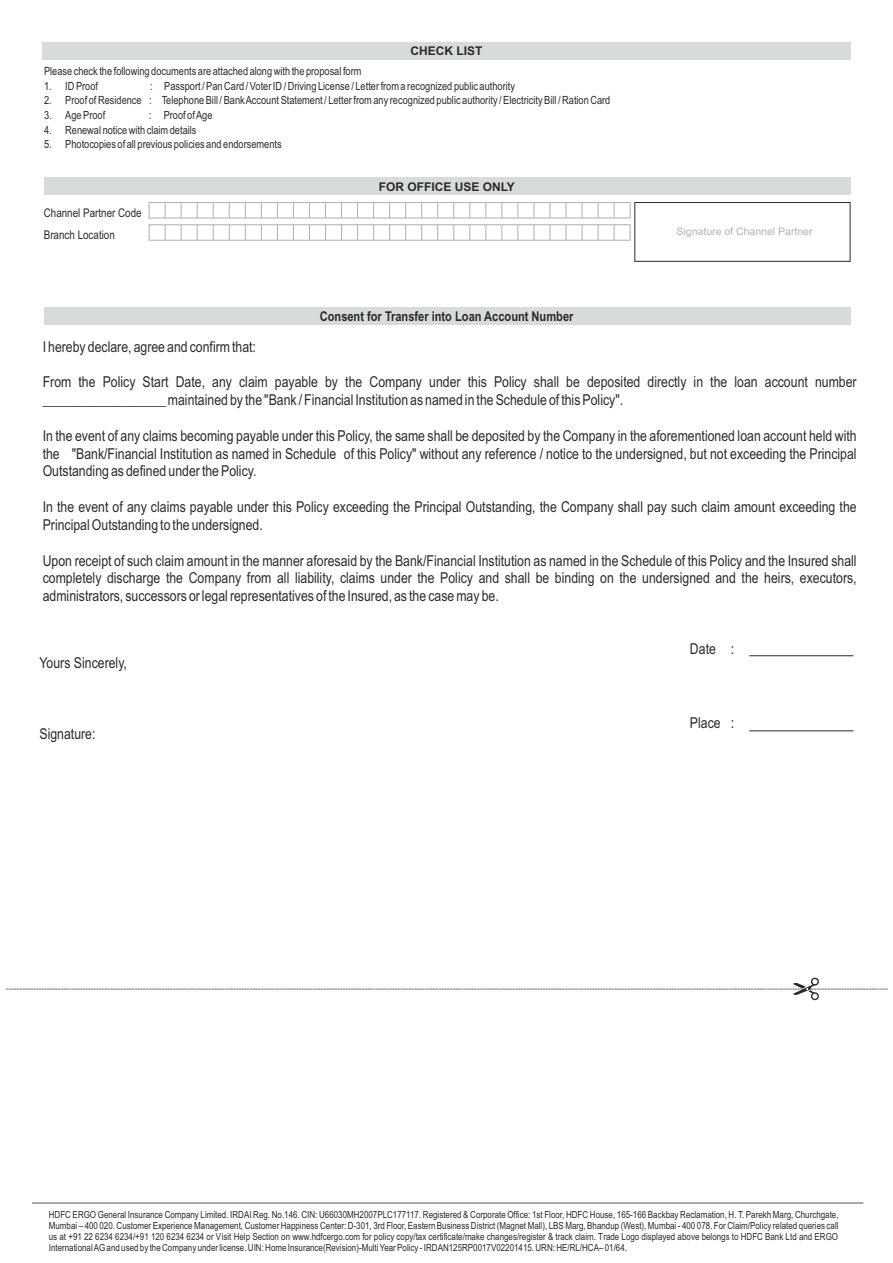
<style>
.page{position:relative;width:893px;height:1263px;background:#fff}
.page>*{position:absolute;margin:0;border:0;box-sizing:border-box;transform-origin:0 0}
.t1{font:15px/17.9px "Arial Narrow";color:#2b2a29}
.t2{font:700 13.5px "Arial Narrow";color:#2b2a29}
.t3{font:12px/22.2px "Arial Narrow";color:#2b2a29}
.t4{font:700 12px "Arial";color:#2b2a29}
.t5{font:11.25px "Arial Narrow";color:#2b2a29}
.t6{font:10.5px "Arial";color:#b2b3b3}
.t7{font:9.75px/11.1px "Arial Narrow";color:#2b2a29;text-align:justify}
.t8{font:7.5px "Arial";color:#2b2a29;scale:1.1 1}
</style>
<div class="page">
<div style="left:44px;top:178px;width:806px;height:17px;background:#d9dada"></div>
<div style="left:149px;top:202px;width:16px;height:17px;border:1px solid #b2b3b3"></div>
<div style="left:165px;top:202px;width:16px;height:17px;border:1px solid #b2b3b3"></div>
<div style="left:181px;top:202px;width:16px;height:17px;border:1px solid #b2b3b3"></div>
<div style="left:197px;top:202px;width:16px;height:17px;border:1px solid #b2b3b3"></div>
<div style="left:213px;top:202px;width:16px;height:17px;border:1px solid #b2b3b3"></div>
<div style="left:229px;top:202px;width:16px;height:17px;border:1px solid #b2b3b3"></div>
<div style="left:245px;top:202px;width:16px;height:17px;border:1px solid #b2b3b3"></div>
<div style="left:261px;top:202px;width:16px;height:17px;border:1px solid #b2b3b3"></div>
<div style="left:277px;top:202px;width:16px;height:17px;border:1px solid #b2b3b3"></div>
<div style="left:293px;top:202px;width:16px;height:17px;border:1px solid #b2b3b3"></div>
<div style="left:309px;top:202px;width:16px;height:17px;border:1px solid #b2b3b3"></div>
<div style="left:325px;top:202px;width:16px;height:17px;border:1px solid #b2b3b3"></div>
<div style="left:341px;top:202px;width:17px;height:17px;border:1px solid #b2b3b3"></div>
<div style="left:357px;top:202px;width:17px;height:17px;border:1px solid #b2b3b3"></div>
<div style="left:373px;top:202px;width:17px;height:17px;border:1px solid #b2b3b3"></div>
<div style="left:389px;top:202px;width:17px;height:17px;border:1px solid #b2b3b3"></div>
<div style="left:405px;top:202px;width:17px;height:17px;border:1px solid #b2b3b3"></div>
<div style="left:421px;top:202px;width:17px;height:17px;border:1px solid #b2b3b3"></div>
<div style="left:437px;top:202px;width:17px;height:17px;border:1px solid #b2b3b3"></div>
<div style="left:453px;top:202px;width:17px;height:17px;border:1px solid #b2b3b3"></div>
<div style="left:469px;top:202px;width:17px;height:17px;border:1px solid #b2b3b3"></div>
<div style="left:485px;top:202px;width:17px;height:17px;border:1px solid #b2b3b3"></div>
<div style="left:501px;top:202px;width:17px;height:17px;border:1px solid #b2b3b3"></div>
<div style="left:517px;top:202px;width:17px;height:17px;border:1px solid #b2b3b3"></div>
<div style="left:533px;top:202px;width:17px;height:17px;border:1px solid #b2b3b3"></div>
<div style="left:549px;top:202px;width:17px;height:17px;border:1px solid #b2b3b3"></div>
<div style="left:565px;top:202px;width:17px;height:17px;border:1px solid #b2b3b3"></div>
<div style="left:581px;top:202px;width:17px;height:17px;border:1px solid #b2b3b3"></div>
<div style="left:597px;top:202px;width:17px;height:17px;border:1px solid #b2b3b3"></div>
<div style="left:614px;top:202px;width:16px;height:17px;border:1px solid #b2b3b3"></div>
<div style="left:149px;top:224px;width:16px;height:17px;border:1px solid #b2b3b3"></div>
<div style="left:165px;top:224px;width:16px;height:17px;border:1px solid #b2b3b3"></div>
<div style="left:181px;top:224px;width:16px;height:17px;border:1px solid #b2b3b3"></div>
<div style="left:197px;top:224px;width:16px;height:17px;border:1px solid #b2b3b3"></div>
<div style="left:213px;top:224px;width:16px;height:17px;border:1px solid #b2b3b3"></div>
<div style="left:229px;top:224px;width:16px;height:17px;border:1px solid #b2b3b3"></div>
<div style="left:245px;top:224px;width:16px;height:17px;border:1px solid #b2b3b3"></div>
<div style="left:261px;top:224px;width:16px;height:17px;border:1px solid #b2b3b3"></div>
<div style="left:277px;top:224px;width:16px;height:17px;border:1px solid #b2b3b3"></div>
<div style="left:293px;top:224px;width:16px;height:17px;border:1px solid #b2b3b3"></div>
<div style="left:309px;top:224px;width:16px;height:17px;border:1px solid #b2b3b3"></div>
<div style="left:325px;top:224px;width:17px;height:17px;border:1px solid #b2b3b3"></div>
<div style="left:341px;top:224px;width:17px;height:17px;border:1px solid #b2b3b3"></div>
<div style="left:357px;top:224px;width:17px;height:17px;border:1px solid #b2b3b3"></div>
<div style="left:373px;top:224px;width:17px;height:17px;border:1px solid #b2b3b3"></div>
<div style="left:389px;top:224px;width:17px;height:17px;border:1px solid #b2b3b3"></div>
<div style="left:405px;top:224px;width:17px;height:17px;border:1px solid #b2b3b3"></div>
<div style="left:421px;top:224px;width:17px;height:17px;border:1px solid #b2b3b3"></div>
<div style="left:437px;top:224px;width:17px;height:17px;border:1px solid #b2b3b3"></div>
<div style="left:453px;top:224px;width:17px;height:17px;border:1px solid #b2b3b3"></div>
<div style="left:469px;top:224px;width:17px;height:17px;border:1px solid #b2b3b3"></div>
<div style="left:485px;top:224px;width:17px;height:17px;border:1px solid #b2b3b3"></div>
<div style="left:501px;top:224px;width:17px;height:17px;border:1px solid #b2b3b3"></div>
<div style="left:517px;top:224px;width:17px;height:17px;border:1px solid #b2b3b3"></div>
<div style="left:533px;top:224px;width:17px;height:17px;border:1px solid #b2b3b3"></div>
<div style="left:549px;top:224px;width:17px;height:17px;border:1px solid #b2b3b3"></div>
<div style="left:565px;top:224px;width:17px;height:17px;border:1px solid #b2b3b3"></div>
<div style="left:581px;top:224px;width:17px;height:17px;border:1px solid #b2b3b3"></div>
<div style="left:598px;top:224px;width:16px;height:17px;border:1px solid #b2b3b3"></div>
<div style="left:614px;top:224px;width:16px;height:17px;border:1px solid #b2b3b3"></div>
<svg style="left:630px;top:202px;width:1px;height:39px"></svg>
<div style="left:634px;top:202px;width:216px;height:60px;border:1px solid #2b2a29"></div>
<svg style="left:793px;top:977px;width:26px;height:24px"></svg>
<hr style="left:749px;top:655px;width:104px;height:1px;background:#2b2a29">
<hr style="left:749px;top:730px;width:104px;height:1px;background:#2b2a29">
<div style="left:44px;top:308px;width:806px;height:17px;background:#d9dada"></div>
<div style="left:42px;top:42px;width:809px;height:17px;background:#d9dada"></div>
<hr style="left:32px;top:1202px;width:831px;height:1px;background:#5b5b5b">
<p class="t4" style="left:410px;top:46px;width:73px">CHECK LIST</p>
<p class="t5" style="left:44px;top:67px;width:319px">Please check the following documents are attached along with the proposal form</p>
<p class="t5" style="left:44px;top:82px;width:56px">1. ID Proof</p>
<p class="t5" style="left:150px;top:82px;width:366px">: Passport / Pan Card / Voter ID / Driving License / Letter from a recognized public authority</p>
<p class="t5" style="left:44px;top:96px;width:568px">2. Proof of Residence : Telephone Bill / Bank Account Statement / Letter from any recognized public authority / Electricity Bill / Ration Card</p>
<p class="t5" style="left:44px;top:111px;width:63px">3. Age Proof</p>
<p class="t5" style="left:149px;top:111px;width:65px">: Proof of Age</p>
<p class="t5" style="left:44px;top:126px;width:154px">4. Renewal notice with claim details</p>
<p class="t5" style="left:44px;top:140px;width:239px">5. Photocopies of all previous policies and endorsements</p>
<p class="t3" style="left:44px;top:203px;width:99px">Channel Partner Code<br>Branch Location</p>
<p class="t4" style="left:379px;top:182px;width:138px">FOR OFFICE USE ONLY</p>
<p class="t2" style="left:320px;top:311px;width:255px">Consent for Transfer into Loan Account Number</p>
<p class="t6" style="left:677px;top:225px;width:137px">Signature of Channel Partner</p>
<p class="t1" style="left:43px;top:339px;width:215px">I hereby declare, agree and confirm that:</p>
<p class="t1" style="left:43px;top:374px;width:815px">From the Policy Start Date, any claim payable by the Company under this Policy shall be deposited directly in the loan account number __________________ maintained by the "Bank / Financial Institution as named in the Schedule of this Policy".</p>
<p class="t1" style="left:43px;top:428px;width:815px;text-align:justify">In the event of any claims becoming payable under this Policy, the same shall be deposited by the Company in the aforementioned loan account held with the "Bank/Financial Institution as named in Schedule of this Policy" without any reference / notice to the undersigned, but not exceeding the Principal Outstanding as defined under the Policy.</p>
<p class="t1" style="left:43px;top:499px;width:815px">In the event of any claims payable under this Policy exceeding the Principal Outstanding, the Company shall pay such claim amount exceeding the<br>Principal Outstanding to the undersigned.</p>
<p class="t1" style="left:43px;top:553px;width:815px;text-align:justify">Upon receipt of such claim amount in the manner aforesaid by the Bank/Financial Institution as named in the Schedule of this Policy and the Insured shall completely discharge the Company from all liability, claims under the Policy and shall be binding on the undersigned and the heirs, executors, administrators, successors or legal representatives of the Insured, as the case may be.</p>
<p class="t1" style="left:690px;top:641px;width:46px">Date :</p>
<p class="t1" style="left:39px;top:656px;width:89px">Yours Sincerely,</p>
<p class="t1" style="left:39px;top:726px;width:58px">Signature:</p>
<p class="t1" style="left:690px;top:715px;width:46px">Place :</p>
<p class="t8" style="left:6px;top:985px;width:803px">----------------------------------------------------------------------------------------------------------------------------------------------------------------------------------------------------------------------------------------------------------------------------------------------------------------------------------</p>
<p class="t7" style="left:49px;top:1210px;width:791px">HDFC ERGO General Insurance Company Limited. IRDAI Reg. No.146. CIN: U66030MH2007PLC177117. Registered &amp; Corporate Office: 1st Floor, HDFC House, 165-166 Backbay Reclamation, H. T. Parekh Marg, Churchgate, Mumbai – 400 020. Customer Experience Management, Customer Happiness Center: D-301, 3rd Floor, Eastern Business District (Magnet Mall), LBS Marg, Bhandup (West), Mumbai - 400 078. For Claim/Policy related queries call us at +91 22 6234 6234/+91 120 6234 6234 or Visit Help Section on www.hdfcergo.com for policy copy/tax certificate/make changes/register &amp; track claim. Trade Logo displayed above belongs to HDFC Bank Ltd and ERGO International AG and used by the Company under license. UIN: Home Insurance(Revision)-Multi Year Policy - IRDAN125RP0017V02201415. URN: HE/RL/HCA– 01/64.</p>
</div>
